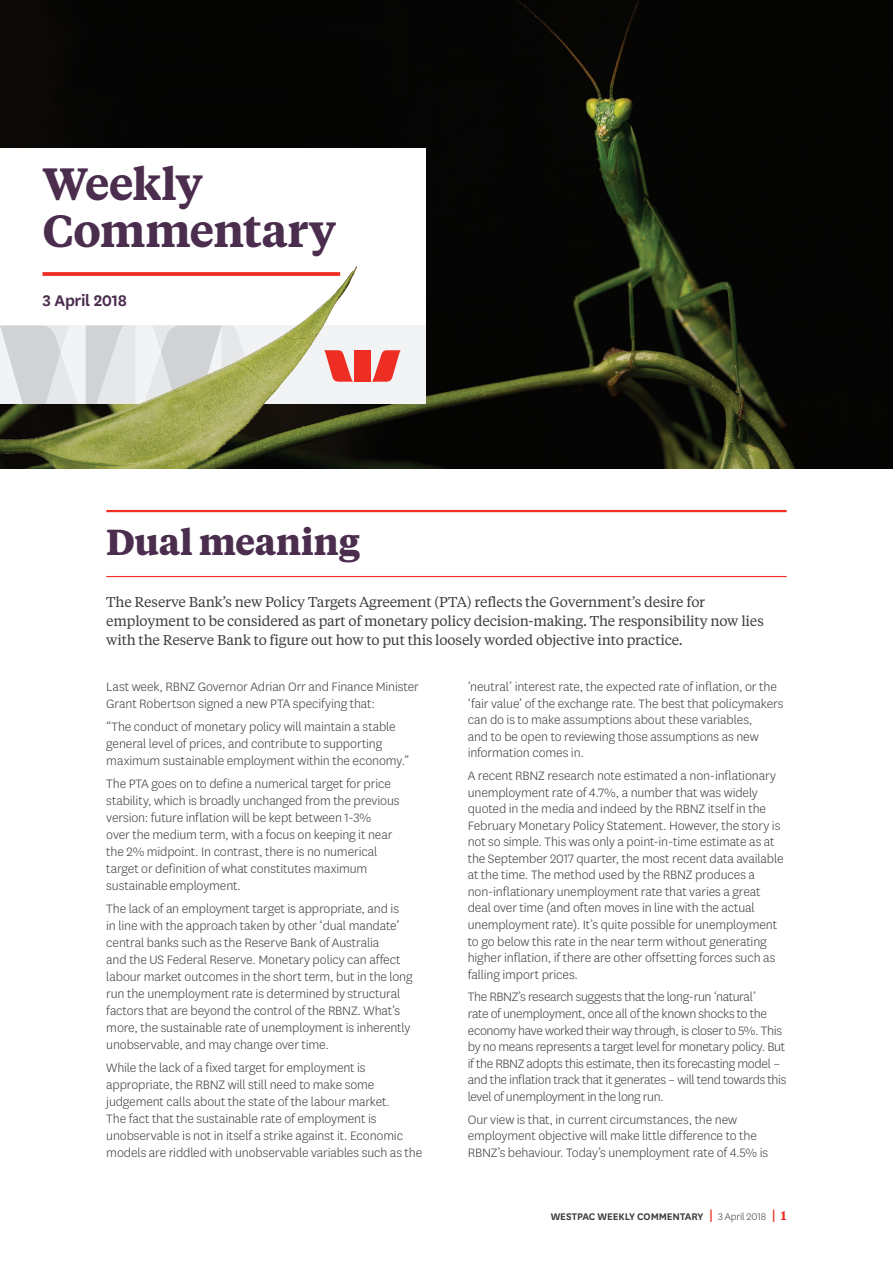
<style>
.page{position:relative;width:893px;height:1263px;background:#fff}
.page>*{position:absolute;margin:0;border:0;box-sizing:border-box;transform-origin:0 0}
.t1{font:600 45px/46.5px "Tiempos Text";letter-spacing:-.025em;color:#4b2d4e}
.t2{font:700 36px "Tiempos Text";letter-spacing:-.015em;color:#4b2d4e}
.t3{font:600 18px "National LF";letter-spacing:-.02em;color:#4b2d4e}
.t4{font:300 14.25px/16.5px "National LF";letter-spacing:-.01em;color:#3e3e3f}
.t5{font:14.25px/18.8px "Tiempos Text";letter-spacing:-.015em;color:#3e3e3f}
.t6{font:600 11.25px "National LF";letter-spacing:-.005em;color:#3e3e3f}
.s1{font-family:"Tiempos Text";font-size:13.5px;color:#ee2e22}
.s2{font-weight:300}
.s3{font-family:"Tiempos Text";font-size:12.75px;color:#ee2e22}
</style>
<div class="page">
<img style="left:0;top:0;width:893px;height:468px">
<div style="left:0;top:149px;width:425px;height:255px;background:#fff"></div>
<svg style="left:271px;top:325px;width:154px;height:79px;fill:#f2f3f4"></svg>
<svg style="left:0;top:325px;width:271px;height:79px"></svg>
<svg style="left:324px;top:350px;width:29px;height:32px"></svg>
<svg style="left:371px;top:350px;width:30px;height:32px"></svg>
<div style="left:354px;top:350px;width:17px;height:32px;background:#ee2e22"></div>
<svg style="left:43px;top:272px;width:297px;height:4px"></svg>
<hr style="left:106px;top:510px;width:681px;height:2px;background:#ee2e22">
<hr style="left:106px;top:576px;width:681px;height:1px;background:#ee2e22">
<h1 class="t1" style="left:43px;top:159px;width:295px">Weekly<br>Commentary</h1>
<p class="t3" style="left:43px;top:288px;width:86px">3 April 2018</p>
<h2 class="t2" style="left:106px;top:516px;width:255px">Dual meaning</h2>
<p class="t5" style="left:106px;top:592px;width:659px">The Reserve Bank’s new Policy Targets Agreement (PTA) reflects the Government’s desire for employment to be considered as part of monetary policy decision-making. The responsibility now lies with the Reserve Bank to figure out how to put this loosely worded objective into practice.</p>
<p class="t4" style="left:106px;top:678px;width:314px;line-height:17px">Last week, RBNZ Governor Adrian Orr and Finance Minister<br>Grant Robertson signed a new PTA specifying that:</p>
<p class="t4" style="left:106px;top:718px;width:304px;line-height:17px">“The conduct of monetary policy will maintain a stable general level of prices, and contribute to supporting maximum sustainable employment within the economy.”</p>
<p class="t4" style="left:106px;top:775px;width:295px;line-height:17px">The PTA goes on to define a numerical target for price stability, which is broadly unchanged from the previous version: future inflation will be kept between 1-3%<br>over the medium term, with a focus on keeping it near the 2% midpoint. In contrast, there is no numerical target or definition of what constitutes maximum sustainable employment.</p>
<p class="t4" style="left:106px;top:900px;width:308px;line-height:17px">The lack of an employment target is appropriate, and is<br>in line with the approach taken by other ‘dual mandate’ central banks such as the Reserve Bank of Australia<br>and the US Federal Reserve. Monetary policy can affect labour market outcomes in the short term, but in the long run the unemployment rate is determined by structural factors that are beyond the control of the RBNZ. What’s more, the sustainable rate of unemployment is inherently unobservable, and may change over time.</p>
<p class="t4" style="left:106px;top:1059px;width:317px;line-height:17px">While the lack of a fixed target for employment is appropriate, the RBNZ will still need to make some judgement calls about the state of the labour market.<br>The fact that the sustainable rate of employment is unobservable is not in itself a strike against it. Economic models are riddled with unobservable variables such as the</p>
<p class="t4" style="left:468px;top:678px;width:317px">‘neutral’ interest rate, the expected rate of inflation, or the ‘fair value’ of the exchange rate. The best that policymakers can do is to make assumptions about these variables,<br>and to be open to reviewing those assumptions as new information comes in.</p>
<p class="t4" style="left:468px;top:767px;width:317px">A recent RBNZ research note estimated a non-inflationary unemployment rate of 4.7%, a number that was widely quoted in the media and indeed by the RBNZ itself in the February Monetary Policy Statement. However, the story is not so simple. This was only a point-in-time estimate as at the September 2017 quarter, the most recent data available at the time. The method used by the RBNZ produces a non-inflationary unemployment rate that varies a great deal over time (and often moves in line with the actual unemployment rate). It’s quite possible for unemployment to go below this rate in the near term without generating higher inflation, if there are other offsetting forces such as falling import prices.</p>
<p class="t4" style="left:468px;top:988px;width:320px">The RBNZ’s research suggests that the long-run ‘natural’<br>rate of unemployment, once all of the known shocks to the economy have worked their way through, is closer to 5%. This by no means represents a target level for monetary policy. But if the RBNZ adopts this estimate, then its forecasting model – and the inflation track that it generates – will tend towards this level of unemployment in the long run.</p>
<p class="t4" style="left:468px;top:1110px;width:302px">Our view is that, in current circumstances, the new employment objective will make little difference to the<br>RBNZ’s behaviour. Today’s unemployment rate of 4.5% is</p>
<p class="t6" style="left:551px;top:1209px;width:237px">WESTPAC WEEKLY COMMENTARY <span class="s1">|</span> <span class="s2">3 April 2018</span> <span class="s1">|</span> <span class="s3">1</span></p>
</div>
